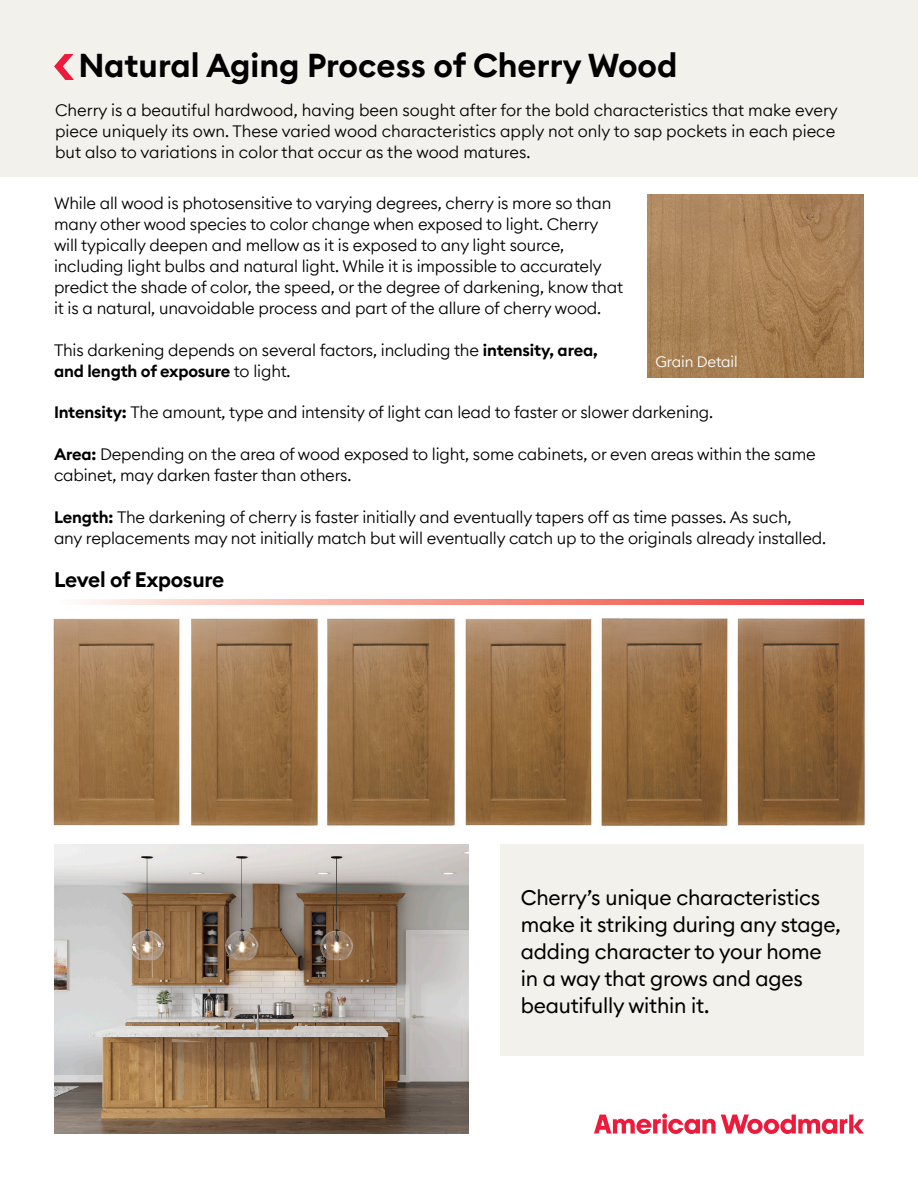
<style>
.page{position:relative;width:918px;height:1188px;background:#fff}
.page>*{position:absolute;margin:0;border:0;box-sizing:border-box;transform-origin:0 0}
.t1{font:600 33px "Euclid Circular B";color:#000}
.t2{font:21px/27px "Euclid Circular B";letter-spacing:-.01em;color:#000}
.t3{font:600 21px "Euclid Circular B";letter-spacing:-.01em;color:#000}
.t4{font:300 16.5px/21px "Euclid Circular B";letter-spacing:-.01em;color:#000}
.t5{font:300 15px "Euclid Circular B";letter-spacing:-.01em;color:#fff}
.s1{font-weight:600}
</style>
<div class="page">
<div style="left:0;top:0;width:918px;height:176px;background:#f3f1eb"></div>
<svg style="left:54px;top:54px;width:20px;height:26px"></svg>
<svg style="left:594px;top:1114px;width:270px;height:20px"></svg>
<div style="left:501px;top:845px;width:363px;height:211px;background:#f3f1eb"></div>
<img style="left:53px;top:618px;width:127px;height:208px">
<img style="left:191px;top:618px;width:127px;height:208px">
<img style="left:327px;top:618px;width:128px;height:208px">
<img style="left:465px;top:618px;width:127px;height:208px">
<img style="left:601px;top:618px;width:127px;height:208px">
<img style="left:737px;top:618px;width:128px;height:208px">
<img style="left:54px;top:845px;width:415px;height:289px">
<img style="left:647px;top:194px;width:217px;height:183px">
<svg style="left:83px;top:599px;width:781px;height:6px;background:#f5928b"></svg>
<p class="t1" style="left:78px;top:44px;width:601px">Natural Aging Process of Cherry Wood</p>
<p class="t4" style="left:55px;top:100px;width:784px">Cherry is a beautiful hardwood, having been sought after for the bold characteristics that make every piece uniquely its own. These varied wood characteristics apply not only to sap pockets in each piece but also to variations in color that occur as the wood matures.</p>
<p class="t4" style="left:54px;top:192px;width:571px">While all wood is photosensitive to varying degrees, cherry is more so than many other wood species to color change when exposed to light. Cherry will typically deepen and mellow as it is exposed to any light source, including light bulbs and natural light. While it is impossible to accurately predict the shade of color, the speed, or the degree of darkening, know that it is a natural, unavoidable process and part of the allure of cherry wood.</p>
<p class="t4" style="left:54px;top:339px;width:545px">This darkening depends on several factors, including the <span class="s1">intensity, area, and length of exposure</span> to light.</p>
<p class="t5" style="left:656px;top:352px;width:84px">Grain Detail</p>
<p class="t4" style="left:54px;top:402px;width:661px"><span class="s1">Intensity:</span> The amount, type and intensity of light can lead to faster or slower darkening.</p>
<p class="t4" style="left:54px;top:444px;width:763px"><span class="s1">Area:</span> Depending on the area of wood exposed to light, some cabinets, or even areas within the same cabinet, may darken faster than others.</p>
<p class="t4" style="left:54px;top:507px;width:774px"><span class="s1">Length:</span> The darkening of cherry is faster initially and eventually tapers off as time passes. As such,<br>any replacements may not initially match but will eventually catch up to the originals already installed.</p>
<p class="t3" style="left:54px;top:566px;width:172px">Level of Exposure</p>
<p class="t2" style="left:521px;top:884px;width:322px">Cherry’s unique characteristics make it striking during any stage, adding character to your home in a way that grows and ages beautifully within it.</p>
</div>
